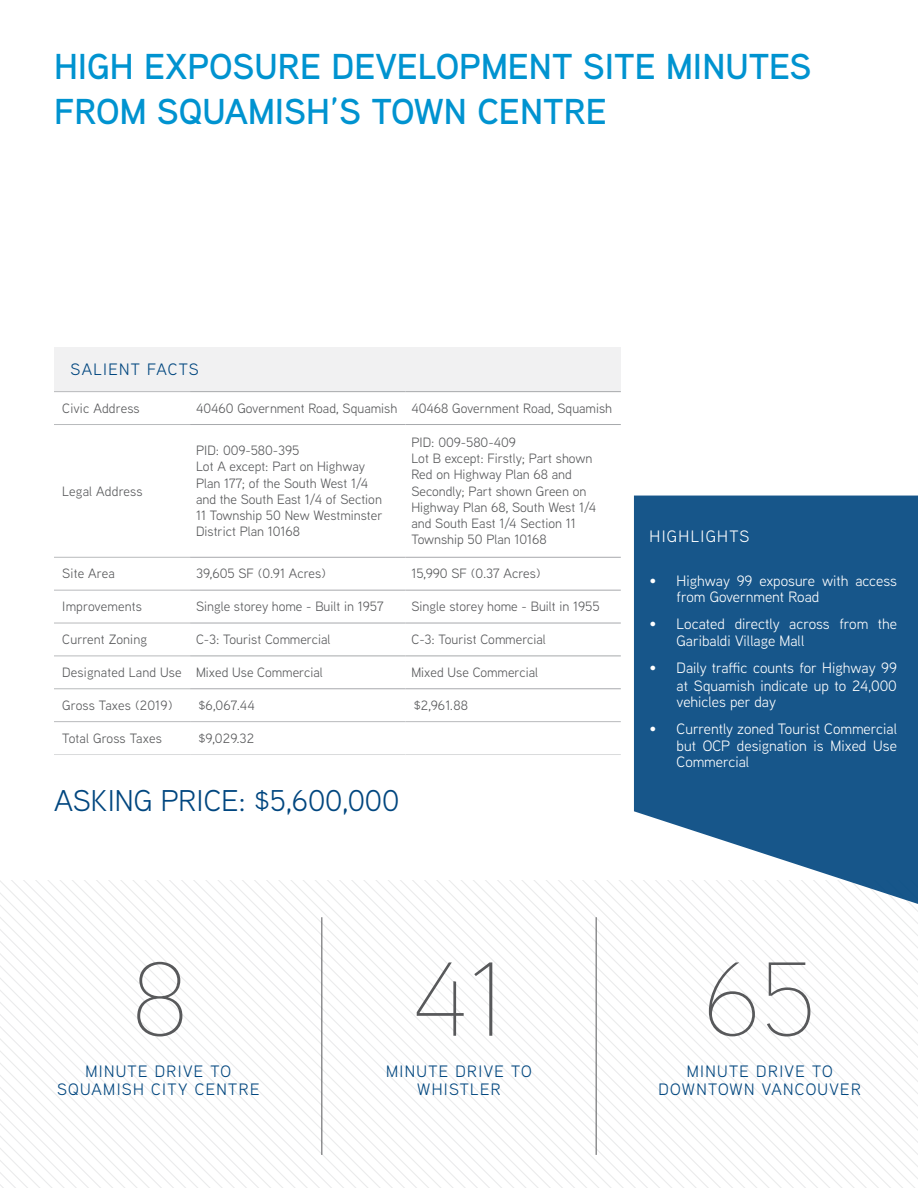
<style>
.page{position:relative;width:918px;height:1188px;background:#fff}
.page>*{position:absolute;margin:0;border:0;box-sizing:border-box;transform-origin:0 0}
.t1{font:100 105px "Aaux Next";color:#58595b}
.t2{font:600 36px/45px "Aaux Next";color:#0093d0}
.t3{font:30px "Aaux Next";color:#00467f}
.t4{font:16.5px/18px "Aaux Next";letter-spacing:.08em;color:#00467f;text-align:center}
.t5{font:16.5px "Aaux Next";letter-spacing:.08em;color:#fff}
.t6{font:15px/16.5px "Aaux Next";color:#fff}
.t7{font:13.5px/16.2px "Aaux Next";color:#58595b}
</style>
<div class="page">
<svg style="left:0;top:880px;width:918px;height:308px"></svg>
<div style="left:54px;top:347px;width:351px;height:45px;background:#f1f1f2"></div>
<div style="left:405px;top:347px;width:216px;height:45px;background:#f1f1f2"></div>
<hr style="left:54px;top:391px;width:136px;height:1px;background:#b8babc">
<hr style="left:190px;top:391px;width:215px;height:1px;background:#a7a9ac">
<hr style="left:405px;top:391px;width:216px;height:1px;background:#a7a9ac">
<hr style="left:54px;top:424px;width:136px;height:1px;background:#b8babc">
<hr style="left:54px;top:557px;width:136px;height:1px;background:#b8babc">
<hr style="left:54px;top:590px;width:136px;height:1px;background:#b8babc">
<hr style="left:54px;top:623px;width:136px;height:1px;background:#b8babc">
<hr style="left:54px;top:656px;width:136px;height:1px;background:#b8babc">
<hr style="left:54px;top:689px;width:136px;height:1px;background:#b8babc">
<hr style="left:54px;top:721px;width:136px;height:1px;background:#b8babc">
<hr style="left:190px;top:721px;width:215px;height:1px;background:#b8babc">
<hr style="left:405px;top:721px;width:216px;height:1px;background:#b8babc">
<hr style="left:190px;top:424px;width:215px;height:1px;background:#a7a9ac">
<hr style="left:405px;top:424px;width:216px;height:1px;background:#a7a9ac">
<hr style="left:190px;top:557px;width:215px;height:1px;background:#a7a9ac">
<hr style="left:405px;top:557px;width:216px;height:1px;background:#a7a9ac">
<hr style="left:190px;top:590px;width:215px;height:1px;background:#a7a9ac">
<hr style="left:405px;top:590px;width:216px;height:1px;background:#a7a9ac">
<hr style="left:190px;top:623px;width:215px;height:1px;background:#a7a9ac">
<hr style="left:405px;top:623px;width:216px;height:1px;background:#a7a9ac">
<hr style="left:190px;top:656px;width:215px;height:1px;background:#a7a9ac">
<hr style="left:405px;top:656px;width:216px;height:1px;background:#a7a9ac">
<hr style="left:190px;top:689px;width:215px;height:1px;background:#a7a9ac">
<hr style="left:405px;top:689px;width:216px;height:1px;background:#a7a9ac">
<hr style="left:54px;top:754px;width:136px;height:1px;background:#dadbdc">
<hr style="left:190px;top:754px;width:215px;height:1px;background:#dadbdc">
<hr style="left:405px;top:754px;width:216px;height:1px;background:#dadbdc">
<hr style="left:596px;top:917px;width:1px;height:238px;background:#58595b">
<hr style="left:321px;top:917px;width:1px;height:238px;background:#58595b">
<svg style="left:634px;top:496px;width:284px;height:408px;background:#316997"></svg>
<h2 class="t2" style="left:54px;top:43px;width:759px">HIGH EXPOSURE DEVELOPMENT SITE MINUTES<br>FROM SQUAMISH’S TOWN CENTRE</h2>
<p class="t4" style="left:71px;top:360px;width:130px">SALIENT FACTS</p>
<p class="t7" style="left:62px;top:400px;width:79px">Civic Address</p>
<p class="t7" style="left:196px;top:400px;width:418px">40460 Government Road, Squamish 40468 Government Road, Squamish</p>
<p class="t7" style="left:62px;top:482px;width:82px">Legal Address</p>
<p class="t7" style="left:196px;top:442px;width:188px">PID: 009-580-395<br>Lot A except: Part on Highway<br>Plan 177; of the South West 1/4 and the South East 1/4 of Section<br>11 Township 50 New Westminster<br>District Plan 10168</p>
<p class="t7" style="left:411px;top:434px;width:186px">PID: 009-580-409<br>Lot B except: Firstly; Part shown<br>Red on Highway Plan 68 and<br>Secondly; Part shown Green on<br>Highway Plan 68, South West 1/4 and South East 1/4 Section 11<br>Township 50 Plan 10168</p>
<p class="t7" style="left:62px;top:565px;width:54px">Site Area</p>
<p class="t7" style="left:196px;top:565px;width:131px">39,605 SF (0.91 Acres)</p>
<p class="t7" style="left:411px;top:565px;width:131px">15,990 SF (0.37 Acres)</p>
<p class="t7" style="left:62px;top:598px;width:81px">Improvements</p>
<p class="t7" style="left:196px;top:598px;width:189px">Single storey home - Built in 1957</p>
<p class="t7" style="left:411px;top:598px;width:190px">Single storey home - Built in 1955</p>
<p class="t7" style="left:62px;top:631px;width:86px">Current Zoning</p>
<p class="t7" style="left:196px;top:631px;width:136px">C-3: Tourist Commercial</p>
<p class="t7" style="left:411px;top:631px;width:136px">C-3: Tourist Commercial</p>
<p class="t7" style="left:62px;top:664px;width:262px">Designated Land Use Mixed Use Commercial</p>
<p class="t7" style="left:411px;top:664px;width:128px">Mixed Use Commercial</p>
<p class="t7" style="left:62px;top:697px;width:111px">Gross Taxes (2019)</p>
<p class="t7" style="left:198px;top:697px;width:58px">$6,067.44</p>
<p class="t7" style="left:414px;top:697px;width:56px">$2,961.88</p>
<p class="t7" style="left:62px;top:730px;width:101px">Total Gross Taxes</p>
<p class="t7" style="left:198px;top:730px;width:57px">$9,029.32</p>
<h3 class="t3" style="left:54px;top:781px;width:347px">ASKING PRICE: $5,600,000</h3>
<p class="t5" style="left:650px;top:525px;width:101px">HIGHLIGHTS</p>
<p class="t6" style="left:677px;top:572px;width:222px;text-indent:-27px">• Highway 99 exposure with access from Government Road</p>
<p class="t6" style="left:677px;top:615px;width:222px;text-indent:-27px">• Located directly across from the<br>Garibaldi Village Mall</p>
<p class="t6" style="left:650px;top:658px;width:249px;line-height:18px;text-align:right">• Daily traffic counts for Highway 99 at Squamish indicate up to 24,000</p>
<p class="t6" style="left:677px;top:693px;width:101px">vehicles per day</p>
<p class="t6" style="left:677px;top:720px;width:222px;text-align:justify;text-indent:-27px">• Currently zoned Tourist Commercial but OCP designation is Mixed Use Commercial</p>
<h1 class="t1" style="left:132px;top:931px;width:57px">8</h1>
<p class="t4" style="left:57px;top:1062px;width:204px">MINUTE DRIVE TO<br>SQUAMISH CITY CENTRE</p>
<h1 class="t1" style="left:412px;top:931px;width:95px">41</h1>
<p class="t4" style="left:386px;top:1061px;width:147px">MINUTE DRIVE TO<br>WHISTLER</p>
<h1 class="t1" style="left:704px;top:931px;width:113px">65</h1>
<p class="t4" style="left:659px;top:1061px;width:204px">MINUTE DRIVE TO<br>DOWNTOWN VANCOUVER</p>
</div>
